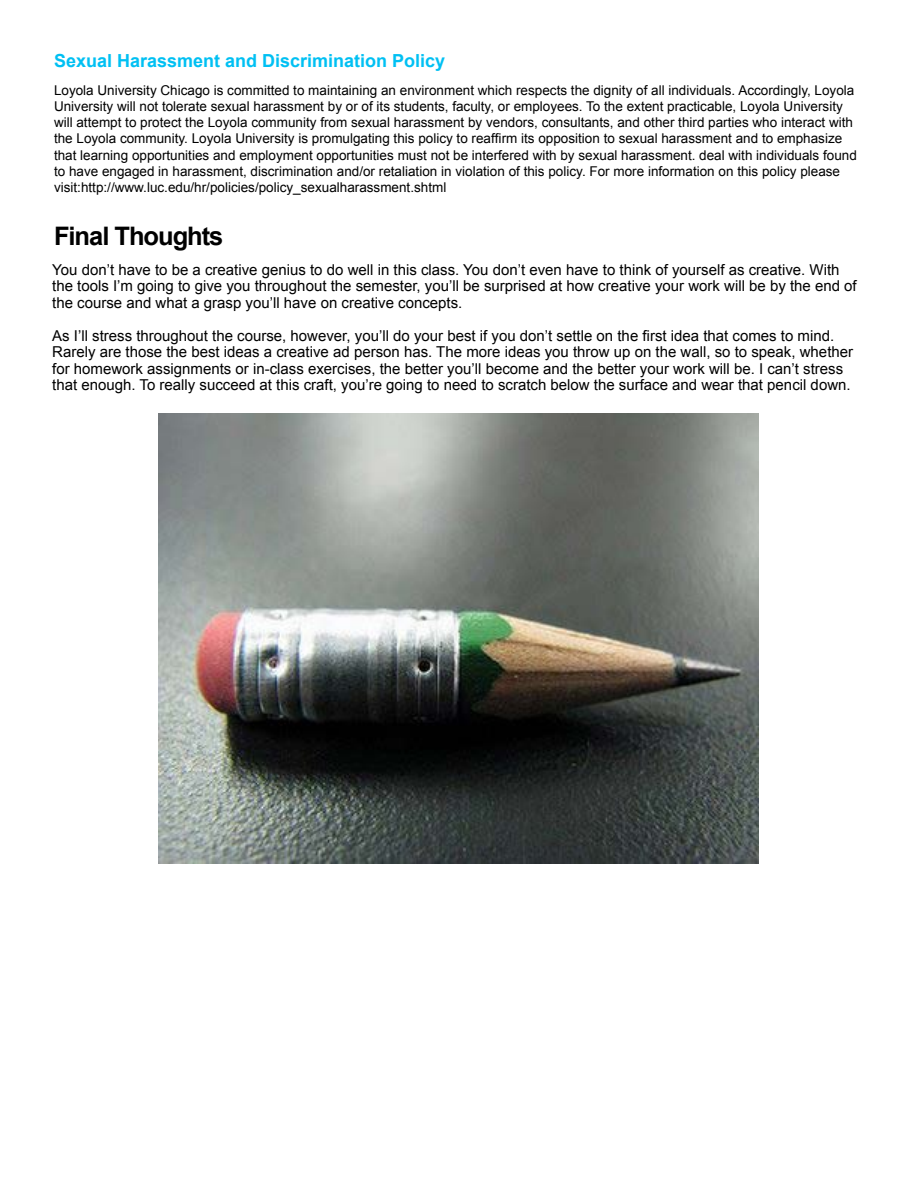
<style>
.page{position:relative;width:918px;height:1188px;background:#fff}
.page>*{position:absolute;margin:0;border:0;box-sizing:border-box;transform-origin:0 0}
.t1{font:700 25.5px "Arial";letter-spacing:-.04em;color:#000}
.t2{font:700 18px "Arial";color:#00c0f3}
.t3{font:15px/16.5px "Arial";color:#000}
.t4{font:13.5px/16.2px "Arial";color:#000}
</style>
<div class="page">
<img style="left:158px;top:413px;width:600px;height:450px">
<h2 class="t2" style="left:54px;top:51px;width:393px">Sexual Harassment and Discrimination Policy</h2>
<p class="t4" style="left:54px;top:82px;width:804px">Loyola University Chicago is committed to maintaining an environment which respects the dignity of all individuals. Accordingly, Loyola University will not tolerate sexual harassment by or of its students, faculty, or employees. To the extent practicable, Loyola University will attempt to protect the Loyola community from sexual harassment by vendors, consultants, and other third parties who interact with the Loyola community. Loyola University is promulgating this policy to reaffirm its opposition to sexual harassment and to emphasize that learning opportunities and employment opportunities must not be interfered with by sexual harassment. deal with individuals found to have engaged in harassment, discrimination and/or retaliation in violation of this policy. For more information on this policy please visit:http://www.luc.edu/hr/policies/policy_sexualharassment.shtml</p>
<h1 class="t1" style="left:54px;top:222px;width:171px">Final Thoughts</h1>
<p class="t3" style="left:52px;top:261px;width:806px">You don’t have to be a creative genius to do well in this class. You don’t even have to think of yourself as creative. With the tools I’m going to give you throughout the semester, you’ll be surprised at how creative your work will be by the end of the course and what a grasp you’ll have on creative concepts.</p>
<p class="t3" style="left:52px;top:327px;width:802px">As I’ll stress throughout the course, however, you’ll do your best if you don’t settle on the first idea that comes to mind.<br>Rarely are those the best ideas a creative ad person has. The more ideas you throw up on the wall, so to speak, whether for homework assignments or in-class exercises, the better you’ll become and the better your work will be. I can’t stress that enough. To really succeed at this craft, you’re going to need to scratch below the surface and wear that pencil down.</p>
</div>
